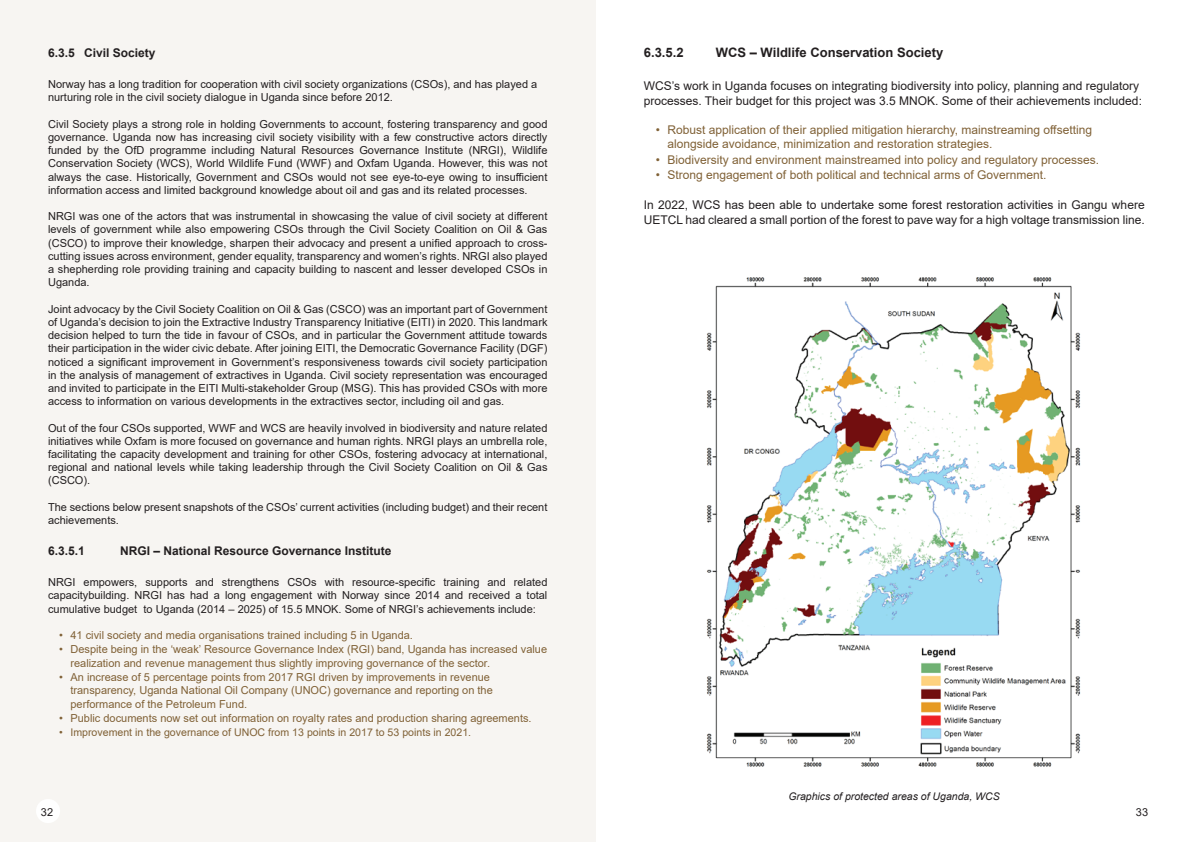
<style>
.page{position:relative;width:1191px;height:842px;background:#fff}
.page>*{position:absolute;margin:0;border:0;box-sizing:border-box;transform-origin:0 0}
.t1{font:700 13px "Arial";color:#231f20}
.t2{font:12px/14.4px "Arial";color:#231f20}
.t3{font:12px/14.4px "Arial";color:#806136}
.t4{font:700 12px "Arial";color:#231f20}
.t5{font:11px/13.2px "Arial";color:#231f20;text-align:justify}
.t6{font:11px/13.2px "Arial";color:#806136}
.t7{font:10.6px "Arial";color:#806136}
.t8{font:italic 10.5px "Arial";color:#231f20}
</style>
<div class="page">
<div style="left:0;top:0;width:595px;height:842px;background:#f7f5f2"></div>
<img style="left:706px;top:277px;width:375px;height:490px">
<div style="left:36px;top:799px;width:24px;height:24px;background:#fff;border-radius:50%"></div>
<p class="t4" style="left:48px;top:44px;width:109px">6.3.5 Civil Society</p>
<p class="t5" style="left:48px;top:78px;width:491px">Norway has a long tradition for cooperation with civil society organizations (CSOs), and has played a nurturing role in the civil society dialogue in Uganda since before 2012.</p>
<p class="t5" style="left:48px;top:117px;width:501px">Civil Society plays a strong role in holding Governments to account, fostering transparency and good governance. Uganda now has increasing civil society visibility with a few constructive actors directly funded by the OfD programme including Natural Resources Governance Institute (NRGI), Wildlife Conservation Society (WCS), World Wildlife Fund (WWF) and Oxfam Uganda. However, this was not always the case. Historically, Government and CSOs would not see eye-to-eye owing to insufficient information access and limited background knowledge about oil and gas and its related processes.</p>
<p class="t5" style="left:48px;top:210px;width:501px">NRGI was one of the actors that was instrumental in showcasing the value of civil society at different levels of government while also empowering CSOs through the Civil Society Coalition on Oil &amp; Gas (CSCO) to improve their knowledge, sharpen their advocacy and present a unified approach to cross&shy;cutting issues across environment, gender equality, transparency and women’s rights. NRGI also played a shepherding role providing training and capacity building to nascent and lesser developed CSOs in Uganda.</p>
<p class="t5" style="left:48px;top:302px;width:501px">Joint advocacy by the Civil Society Coalition on Oil &amp; Gas (CSCO) was an important part of Government of Uganda’s decision to join the Extractive Industry Transparency Initiative (EITI) in 2020. This landmark decision helped to turn the tide in favour of CSOs, and in particular the Government attitude towards their participation in the wider civic debate. After joining EITI, the Democratic Governance Facility (DGF) noticed a significant improvement in Government’s responsiveness towards civil society participation in the analysis of management of extractives in Uganda. Civil society representation was encouraged and invited to participate in the EITI Multi-stakeholder Group (MSG). This has provided CSOs with more access to information on various developments in the extractives sector, including oil and gas.</p>
<p class="t5" style="left:48px;top:421px;width:501px">Out of the four CSOs supported, WWF and WCS are heavily involved in biodiversity and nature related initiatives while Oxfam is more focused on governance and human rights. NRGI plays an umbrella role, facilitating the capacity development and training for other CSOs, fostering advocacy at international, regional and national levels while taking leadership through the Civil Society Coalition on Oil &amp; Gas (CSCO).</p>
<p class="t5" style="left:48px;top:500px;width:501px">The sections below present snapshots of the CSOs’ current activities (including budget) and their recent achievements.</p>
<p class="t4" style="left:48px;top:542px;width:38px">6.3.5.1</p>
<p class="t4" style="left:120px;top:542px;width:273px">NRGI – National Resource Governance Institute</p>
<p class="t5" style="left:48px;top:576px;width:501px">NRGI empowers, supports and strengthens CSOs with resource-specific training and related capacitybuilding. NRGI has had a long engagement with Norway since 2014 and received a total cumulative budget to Uganda (2014 – 2025) of 15.5 MNOK. Some of NRGI’s achievements include:</p>
<p class="t6" style="left:59px;top:628px;width:355px">• 41 civil society and media organisations trained including 5 in Uganda.</p>
<p class="t6" style="left:70px;top:643px;width:478px;text-indent:-11px">• Despite being in the ‘weak’ Resource Governance Index (RGI) band, Uganda has increased value realization and revenue management thus slightly improving governance of the sector.</p>
<p class="t6" style="left:70px;top:670px;width:424px;text-indent:-11px">• An increase of 5 percentage points from 2017 RGI driven by improvements in revenue transparency, Uganda National Oil Company (UNOC) governance and reporting on the performance of the Petroleum Fund.</p>
<p class="t6" style="left:59px;top:711px;width:474px">• Public documents now set out information on royalty rates and production sharing agreements.</p>
<p class="t7" style="left:59px;top:725px;width:413px">• Improvement in the governance of UNOC from 13 points in 2017 to 53 points in 2021.</p>
<p class="t1" style="left:644px;top:44px;width:41px">6.3.5.2</p>
<p class="t1" style="left:716px;top:44px;width:229px">WCS – Wildlife Conservation Society</p>
<p class="t2" style="left:644px;top:79px;width:499px">WCS’s work in Uganda focuses on integrating biodiversity into policy, planning and regulatory processes. Their budget for this project was 3.5 MNOK. Some of their achievements included:</p>
<p class="t3" style="left:667px;top:122px;width:426px;text-indent:-12px">• Robust application of their applied mitigation hierarchy, mainstreaming offsetting alongside avoidance, minimization and restoration strategies.</p>
<p class="t3" style="left:655px;top:152px;width:445px">• Biodiversity and environment mainstreamed into policy and regulatory processes.</p>
<p class="t3" style="left:655px;top:168px;width:392px">• Strong engagement of both political and technical arms of Government.</p>
<p class="t2" style="left:644px;top:198px;width:502px">In 2022, WCS has been able to undertake some forest restoration activities in Gangu where<br>UETCL had cleared a small portion of the forest to pave way for a high voltage transmission line.</p>
<p class="t8" style="left:788px;top:789px;width:213px">Graphics of protected areas of Uganda, WCS</p>
<p class="t5" style="left:41px;top:805px;width:14px">32</p>
<p class="t5" style="left:1136px;top:805px;width:14px">33</p>
</div>
